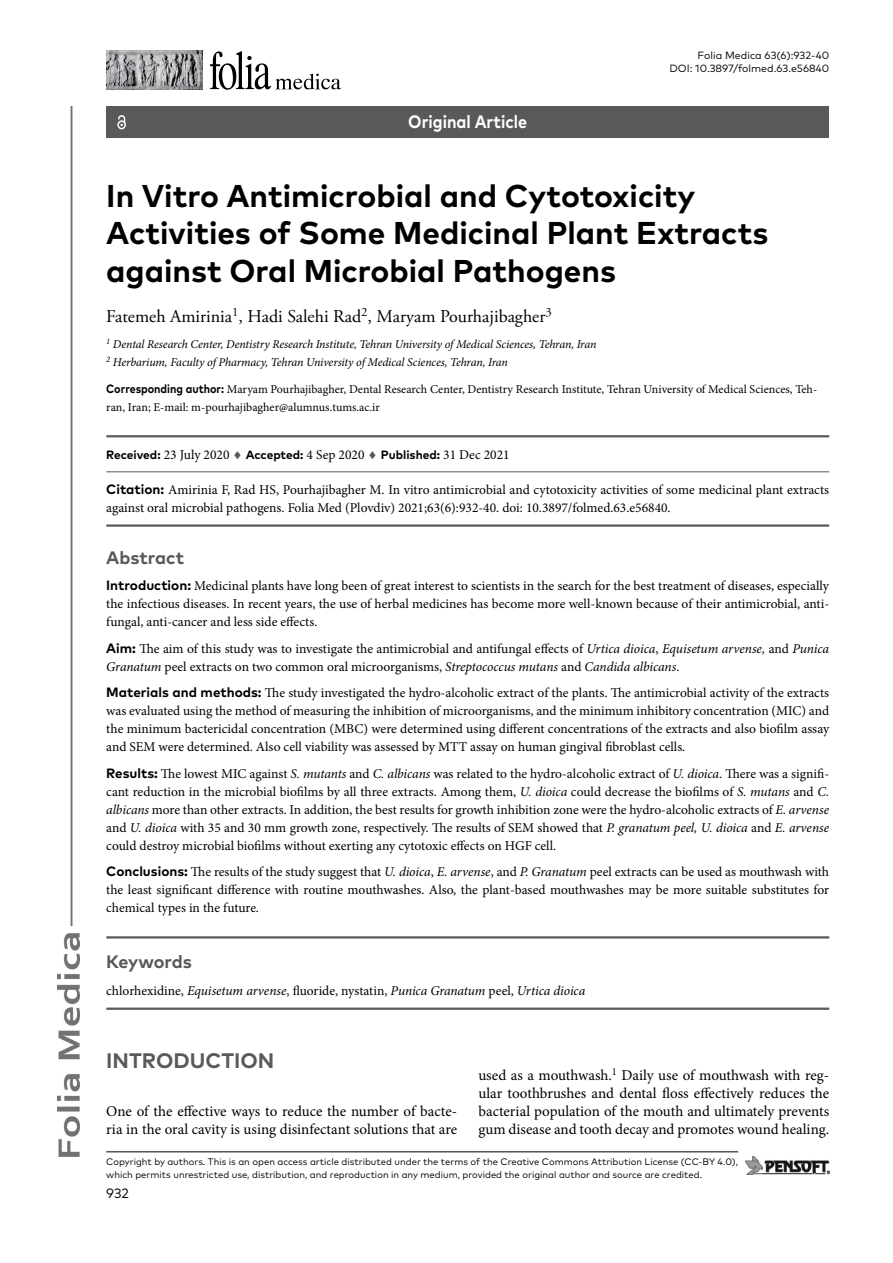
<style>
.page{position:relative;width:893px;height:1263px;background:#fff}
.page>*{position:absolute;margin:0;border:0;box-sizing:border-box;transform-origin:0 0}
.t1{font:700 31.5px/37.8px "FF Mark Pro";color:#000}
.t2{font:700 21px "FF Mark Pro";color:#58595b}
.t3{font:18px "Adobe Garamond Pro";color:#000}
.t4{font:700 18px "FF Mark Pro";color:#58595b}
.t5{font:700 18px "FF Mark Pro";color:#fff;scale:.9 1}
.t6{font:15px/18px "Minion Pro";color:#000}
.t7{font:13.5px/18px "Minion Pro";color:#000;text-align:justify}
.t8{font:italic 13.5px "Minion Pro";letter-spacing:-.005em;color:#000}
.t9{font:13.5px "FF Mark Pro";color:#000}
.t10{font:12px/18px "Minion Pro";color:#000}
.t11{font:italic 12px/18px "Minion Pro";letter-spacing:-.015em;color:#000}
.t12{font:700 12px "FF Mark Pro";color:#000}
.t13{font:10.5px/12.6px "FF Mark Pro";color:#000;text-align:right}
.t14{font:9.45px/12.6px "FF Mark Pro";color:#000}
.s1{font-family:"FF Mark Pro";font-weight:700}
.s2{font-family:"Minion Pro";font-weight:400;font-size:13.5px}
.s3{color:#58595b}
.s4{font-style:italic}
.s5{font-style:normal}
</style>
<div class="page">
<img style="left:58px;top:106px;width:22px;height:1051px">
<hr style="left:106px;top:1151px;width:632px;height:1px;background:#000">
<img style="left:745px;top:1157px;width:84px;height:17px">
<div style="left:106px;top:106px;width:723px;height:32px;background:#58595b"></div>
<svg style="left:117px;top:115px;width:9px;height:14px"></svg>
<hr style="left:106px;top:435px;width:723px;height:2px;background:#58595b">
<hr style="left:106px;top:471px;width:723px;height:1px;background:#58595b">
<hr style="left:106px;top:524px;width:723px;height:3px;background:#58595b">
<hr style="left:106px;top:936px;width:723px;height:2px;background:#58595b">
<hr style="left:106px;top:1007px;width:723px;height:3px;background:#58595b">
<img style="left:106px;top:51px;width:96px;height:38px">
<svg style="left:210px;top:51px;width:131px;height:39px"></svg>
<h3 class="t5" style="left:408px;top:108px;width:134px">Original Article</h3>
<p class="t13" style="left:669px;top:48px;width:161px">Folia Medica 63(6):932-40<br>DOI: 10.3897/folmed.63.e56840</p>
<h1 class="t1" style="left:106px;top:174px;width:663px">In Vitro Antimicrobial and Cytotoxicity<br>Activities of Some Medicinal Plant Extracts against Oral Microbial Pathogens</h1>
<h3 class="t3" style="left:106px;top:305px;width:447px">Fatemeh Amirinia<sup>1</sup>, Hadi Salehi Rad<sup>2</sup>, Maryam Pourhajibagher<sup>3</sup></h3>
<p class="t11" style="left:106px;top:336px;width:492px"><sup>1</sup> Dental Research Center, Dentistry Research Institute, Tehran University of Medical Sciences, Tehran, Iran<br><sup>2</sup> Herbarium, Faculty of Pharmacy, Tehran University of Medical Sciences, Tehran, Iran</p>
<p class="t10" style="left:106px;top:380px;width:712px"><span class="s1">Corresponding author:</span> Maryam Pourhajibagher, Dental Research Center, Dentistry Research Institute, Tehran University of Medical Sciences, Teh&shy;ran, Iran; E-mail: m-pourhajibagher@alumnus.tums.ac.ir</p>
<p class="t12" style="left:106px;top:445px;width:405px">Received: <span class="s2">23 July 2020</span> <span class="s3">♦</span> Accepted: <span class="s2">4 Sep 2020</span> <span class="s3">♦</span> Published: <span class="s2">31 Dec 2021</span></p>
<p class="t7" style="left:106px;top:480px;width:724px"><span class="s1">Citation:</span> Amirinia F, Rad HS, Pourhajibagher M. In vitro antimicrobial and cytotoxicity activities of some medicinal plant extracts against oral microbial pathogens. Folia Med (Plovdiv) 2021;63(6):932-40. doi: 10.3897/folmed.63.e56840.</p>
<h3 class="t4" style="left:106px;top:544px;width:79px">Abstract</h3>
<p class="t7" style="left:106px;top:577px;width:724px"><span class="s1">Introduction:</span> Medicinal plants have long been of great interest to scientists in the search for the best treatment of diseases, especially the infectious diseases. In recent years, the use of herbal medicines has become more well-known because of their antimicrobial, anti&shy;fungal, anti-cancer and less side effects.</p>
<p class="t7" style="left:106px;top:639px;width:724px"><span class="s1">Aim:</span> The aim of this study was to investigate the antimicrobial and antifungal effects of <span class="s4">Urtica dioica</span>, <span class="s4">Equisetum arvense,</span> and <span class="s4">Punica<br>Granatum</span> peel extracts on two common oral microorganisms, <span class="s4">Streptococcus mutans</span> and <span class="s4">Candida albicans</span>.</p>
<p class="t7" style="left:106px;top:684px;width:724px"><span class="s1">Materials and methods:</span> The study investigated the hydro-alcoholic extract of the plants. The antimicrobial activity of the extracts was evaluated using the method of measuring the inhibition of microorganisms, and the minimum inhibitory concentration (MIC) and the minimum bactericidal concentration (MBC) were determined using different concentrations of the extracts and also biofilm assay and SEM were determined. Also cell viability was assessed by MTT assay on human gingival fibroblast cells.</p>
<p class="t7" style="left:106px;top:764px;width:724px"><span class="s1">Results:</span> The lowest MIC against <span class="s4">S. mutants</span> and <span class="s4">C. albicans</span> was related to the hydro-alcoholic extract of <span class="s4">U. dioica</span>. There was a signifi&shy;cant reduction in the microbial biofilms by all three extracts. Among them, <span class="s4">U. dioica</span> could decrease the biofilms of <span class="s4">S. mutans</span> and <span class="s4">C. albicans</span> more than other extracts. In addition, the best results for growth inhibition zone were the hydro-alcoholic extracts of <span class="s4">E. arvense </span>and <span class="s4">U. dioica</span> with 35 and 30 mm growth zone, respectively. The results of SEM showed that <span class="s4">P. granatum peel, U. dioica</span> and <span class="s4">E. arvense </span>could destroy microbial biofilms without exerting any cytotoxic effects on HGF cell.</p>
<p class="t7" style="left:106px;top:863px;width:724px"><span class="s1">Conclusions:</span> The results of the study suggest that <span class="s4">U. dioica</span>, <span class="s4">E. arvense</span>, and <span class="s4">P. Granatum</span> peel extracts can be used as mouthwash with the least significant difference with routine mouthwashes. Also, the plant-based mouthwashes may be more suitable substitutes for chemical types in the future.</p>
<h3 class="t4" style="left:106px;top:948px;width:87px">Keywords</h3>
<p class="t8" style="left:106px;top:981px;width:480px"><span class="s5">chlorhexidine,</span> Equisetum arvense<span class="s5">, fluoride, nystatin,</span> Punica Granatum <span class="s5">peel,</span> Urtica dioica</p>
<h2 class="t2" style="left:106px;top:1045px;width:169px">INTRODUCTION</h2>
<p class="t6" style="left:106px;top:1102px;width:352px">One of the effective ways to reduce the number of bacte&shy;ria in the oral cavity is using disinfectant solutions that are</p>
<p class="t6" style="left:478px;top:1066px;width:352px;text-align:justify">used as a mouthwash.<sup>1</sup> Daily use of mouthwash with reg&shy;ular toothbrushes and dental floss effectively reduces the bacterial population of the mouth and ultimately prevents gum disease and tooth decay and promotes wound healing.</p>
<p class="t14" style="left:106px;top:1154px;width:633px">Copyright by authors<span class="s4">.</span> This is an open access article distributed under the terms of the Creative Commons Attribution License (CC-BY 4.0), which permits unrestricted use, distribution, and reproduction in any medium, provided the original author and source are credited.</p>
<p class="t9" style="left:106px;top:1183px;width:24px">932</p>
</div>
